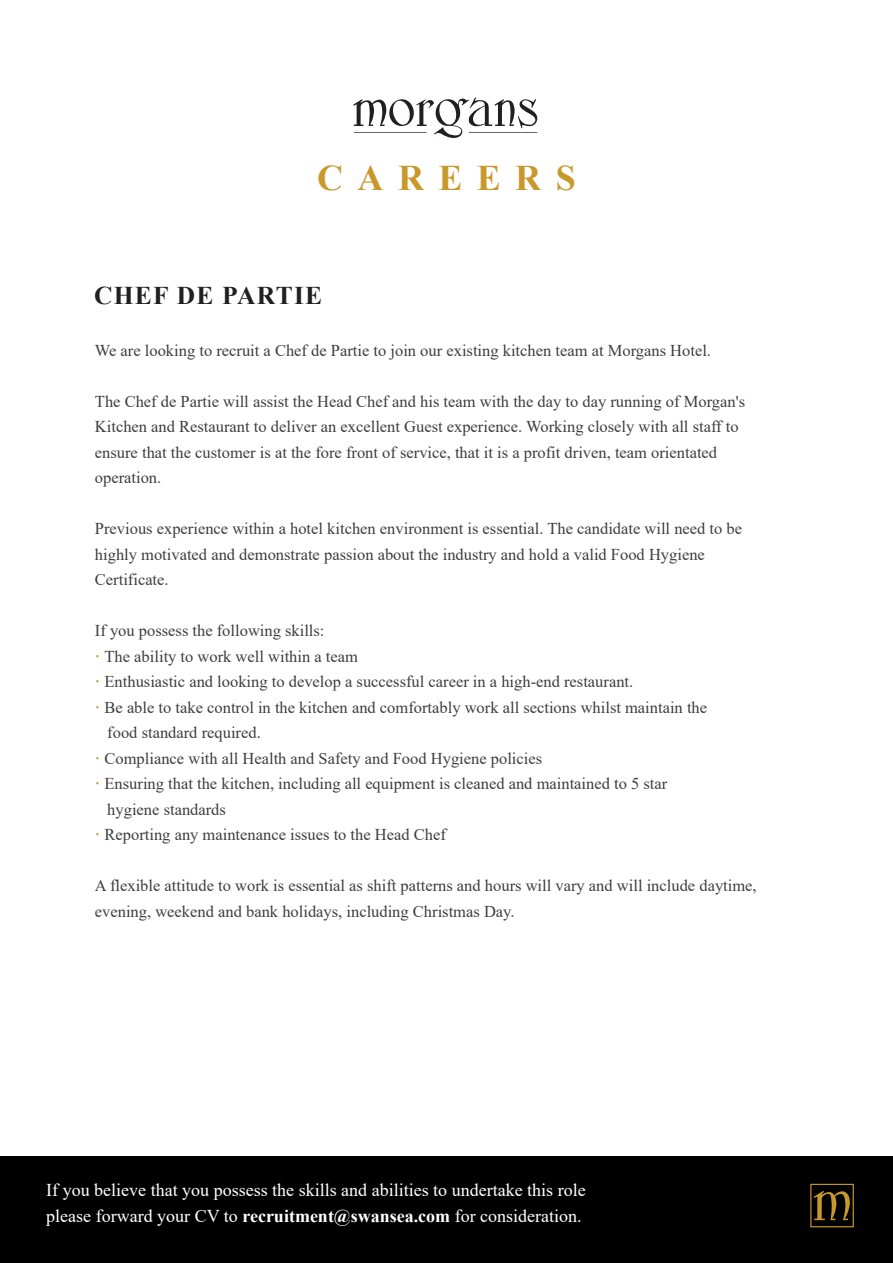
<style>
.page{position:relative;width:893px;height:1263px;background:#fff}
.page>*{position:absolute;margin:0;border:0;box-sizing:border-box;transform-origin:0 0}
.t1{font:700 36px "Times New Roman";letter-spacing:.4em;color:#c8982b}
.t2{font:700 25.5px "Times New Roman";letter-spacing:.05em;color:#231f20}
.t3{font:18px/25.5px "Times New Roman";color:#fff}
.t4{font:16.5px/25.5px "Times New Roman";color:#3e3e3f}
.s1{font-weight:700;color:#c29327}
.s2{font-weight:700}
</style>
<div class="page">
<div style="left:0;top:1157px;width:893px;height:106px;background:#000001"></div>
<svg style="left:813px;top:1191px;width:37px;height:29px"></svg>
<div style="left:810px;top:1184px;width:44px;height:43px;border:1px solid #c29327"></div>
<svg style="left:353px;top:97px;width:184px;height:41px"></svg>
<h1 class="t1" style="left:317px;top:152px;width:260px">CAREERS</h1>
<h2 class="t2" style="left:94px;top:277px;width:230px">CHEF DE PARTIE</h2>
<p class="t4" style="left:95px;top:337px;width:618px">We are looking to recruit a Chef de Partie to join our existing kitchen team at Morgans Hotel.</p>
<p class="t4" style="left:95px;top:388px;width:652px">The Chef de Partie will assist the Head Chef and his team with the day to day running of Morgan's Kitchen and Restaurant to deliver an excellent Guest experience. Working closely with all staff to ensure that the customer is at the fore front of service, that it is a profit driven, team orientated operation.</p>
<p class="t4" style="left:95px;top:515px;width:649px">Previous experience within a hotel kitchen environment is essential. The candidate will need to be highly motivated and demonstrate passion about the industry and hold a valid Food Hygiene<br>Certificate.</p>
<p class="t4" style="left:95px;top:617px;width:231px">If you possess the following skills:</p>
<p class="t4" style="left:95px;top:643px;width:265px"><span class="s1">·</span> The ability to work well within a team</p>
<p class="t4" style="left:95px;top:668px;width:540px"><span class="s1">·</span> Enthusiastic and looking to develop a successful career in a high-end restaurant.</p>
<p class="t4" style="left:95px;top:694px;width:614px"><span class="s1">·</span> Be able to take control in the kitchen and comfortably work all sections whilst maintain the</p>
<p class="t4" style="left:107px;top:719px;width:155px">food standard required.</p>
<p class="t4" style="left:95px;top:745px;width:449px"><span class="s1">·</span> Compliance with all Health and Safety and Food Hygiene policies</p>
<p class="t4" style="left:95px;top:770px;width:574px"><span class="s1">·</span> Ensuring that the kitchen, including all equipment is cleaned and maintained to 5 star</p>
<p class="t4" style="left:107px;top:796px;width:120px">hygiene standards</p>
<p class="t4" style="left:95px;top:821px;width:352px"><span class="s1">·</span> Reporting any maintenance issues to the Head Chef</p>
<p class="t4" style="left:95px;top:872px;width:663px">A flexible attitude to work is essential as shift patterns and hours will vary and will include daytime, evening, weekend and bank holidays, including Christmas Day.</p>
<p class="t3" style="left:46px;top:1177px;width:541px">If you believe that you possess the skills and abilities to undertake this role please forward your CV to <span class="s2">recruitment@swansea.com</span> for consideration.</p>
</div>
